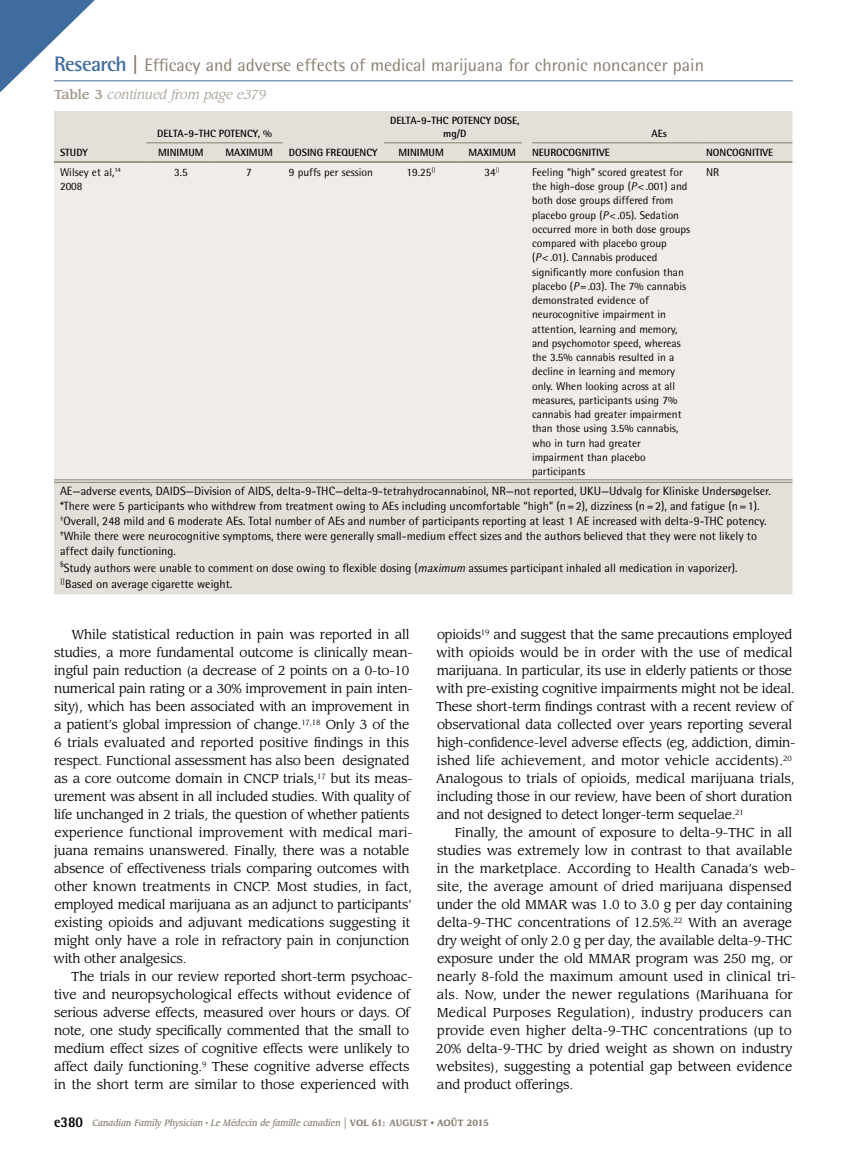
<style>
.page{position:relative;width:851px;height:1161px;background:#fff}
.page>*{position:absolute;margin:0;border:0;box-sizing:border-box;transform-origin:0 0}
.t1{font:18px "Rotis Semi Sans Std";color:#887e6e}
.t2{font:12.75px/18px "Leawood Std";letter-spacing:-.01em;color:#000}
.t3{font:italic 12.75px "Leawood Std";color:#a2988a}
.t4{font:12px/15px "Rotis Semi Sans Std";color:#000}
.t5{font:11.25px/14.2px "Rotis Semi Sans Std";color:#000}
.t6{font:700 10.5px/12.6px "Rotis Semi Sans Std";color:#000;text-align:center}
.t7{font:italic 500 9px "Leawood Std";color:#887e6e;scale:.9 1}
.s1{font-weight:700;font-size:21px;color:#3f6c9f}
.s2{font-weight:700;font-size:21px}
.s3{font-weight:500;font-style:normal}
.s4{font-style:italic}
.s5{font-family:"Rotis Semi Sans Std";font-weight:800;font-style:normal;font-size:15px;color:#000}
.s6{font-weight:400;font-style:normal;font-size:15px}
.s7{font-weight:700;font-style:normal}
.s8{font-weight:400;font-style:normal}
</style>
<div class="page">
<hr style="left:54px;top:80px;width:738px;height:1px;background:#3f6c9f">
<svg style="left:0;top:0;width:122px;height:93px"></svg>
<div style="left:54px;top:111px;width:738px;height:483px;background:#e4dfd9"></div>
<div style="left:54px;top:163px;width:738px;height:317px;background:#f0ede9"></div>
<hr style="left:54px;top:161px;width:92px;height:2px;background:#887e6e">
<hr style="left:146px;top:143px;width:69px;height:1px;background:#887e6e">
<hr style="left:215px;top:143px;width:68px;height:1px;background:#887e6e">
<hr style="left:146px;top:161px;width:69px;height:2px;background:#887e6e">
<hr style="left:215px;top:161px;width:68px;height:2px;background:#887e6e">
<hr style="left:283px;top:161px;width:101px;height:2px;background:#887e6e">
<hr style="left:384px;top:143px;width:74px;height:1px;background:#887e6e">
<hr style="left:458px;top:143px;width:68px;height:1px;background:#887e6e">
<hr style="left:384px;top:161px;width:74px;height:2px;background:#887e6e">
<hr style="left:458px;top:161px;width:68px;height:2px;background:#887e6e">
<hr style="left:526px;top:161px;width:174px;height:2px;background:#887e6e">
<hr style="left:700px;top:161px;width:92px;height:2px;background:#887e6e">
<hr style="left:526px;top:143px;width:174px;height:1px;background:#887e6e">
<hr style="left:700px;top:143px;width:92px;height:1px;background:#887e6e">
<hr style="left:54px;top:480px;width:92px;height:1px;background:#887e6e">
<hr style="left:54px;top:482px;width:92px;height:1px;background:#887e6e">
<hr style="left:146px;top:480px;width:69px;height:1px;background:#887e6e">
<hr style="left:146px;top:482px;width:69px;height:1px;background:#887e6e">
<hr style="left:215px;top:480px;width:68px;height:1px;background:#887e6e">
<hr style="left:215px;top:482px;width:68px;height:1px;background:#887e6e">
<hr style="left:283px;top:480px;width:101px;height:1px;background:#887e6e">
<hr style="left:283px;top:482px;width:101px;height:1px;background:#887e6e">
<hr style="left:384px;top:480px;width:74px;height:1px;background:#887e6e">
<hr style="left:384px;top:482px;width:74px;height:1px;background:#887e6e">
<hr style="left:458px;top:480px;width:68px;height:1px;background:#887e6e">
<hr style="left:458px;top:482px;width:68px;height:1px;background:#887e6e">
<hr style="left:526px;top:480px;width:174px;height:1px;background:#887e6e">
<hr style="left:526px;top:482px;width:174px;height:1px;background:#887e6e">
<hr style="left:700px;top:480px;width:92px;height:1px;background:#887e6e">
<hr style="left:700px;top:482px;width:92px;height:1px;background:#887e6e">
<div style="left:522px;top:130px;width:9px;height:21px;background:#e4dfd9"></div>
<h1 class="t1" style="left:54px;top:55px;width:651px"><span class="s1">Research</span> <span class="s2">|</span> Efficacy and adverse effects of medical marijuana for chronic noncancer pain</h1>
<p class="t3" style="left:54px;top:87px;width:214px"><span class="s3">Table 3</span> continued from page e379</p>
<p class="t6" style="left:157px;top:127px;width:116px">DELTA-9-THC POTENCY, %</p>
<p class="t6" style="left:390px;top:114px;width:131px">DELTA-9-THC POTENCY DOSE, mg/d</p>
<p class="t6" style="left:651px;top:127px;width:17px">AEs</p>
<p class="t6" style="left:60px;top:146px;width:29px">STUDY</p>
<p class="t6" style="left:158px;top:146px;width:47px">MINIMUM</p>
<p class="t6" style="left:225px;top:146px;width:49px">MAXIMUM</p>
<p class="t6" style="left:398px;top:146px;width:47px">MINIMUM</p>
<p class="t6" style="left:468px;top:146px;width:49px">MAXIMUM</p>
<p class="t6" style="left:532px;top:146px;width:79px">NEUROCOGNITIVE</p>
<p class="t6" style="left:706px;top:146px;width:69px">NONCOGNITIVE</p>
<p class="t6" style="left:289px;top:146px;width:90px">DOSING FREQUENCY</p>
<p class="t5" style="left:60px;top:165px;width:62px">Wilsey et al,<sup>14<br></sup>2008</p>
<p class="t5" style="left:174px;top:165px;width:15px">3.5</p>
<p class="t5" style="left:246px;top:165px;width:7px">7</p>
<p class="t5" style="left:289px;top:165px;width:86px">9 puffs per session</p>
<p class="t5" style="left:406px;top:165px;width:31px">19.25<sup>||</sup></p>
<p class="t5" style="left:484px;top:165px;width:17px">34<sup>||</sup></p>
<p class="t5" style="left:532px;top:165px;width:159px">Feeling “high” scored greatest for the high-dose group (<span class="s4">P</span>&lt;.001) and both dose groups differed from placebo group (<span class="s4">P</span>&lt;.05). Sedation occurred more in both dose groups compared with placebo group (<span class="s4">P</span>&lt;.01). Cannabis produced significantly more confusion than placebo (<span class="s4">P</span>=.03). The 7% cannabis demonstrated evidence of neurocognitive impairment in attention, learning and memory, and psychomotor speed, whereas the 3.5% cannabis resulted in a decline in learning and memory only. When looking across at all measures, participants using 7% cannabis had greater impairment than those using 3.5% cannabis, who in turn had greater impairment than placebo participants</p>
<p class="t5" style="left:706px;top:165px;width:15px">NR</p>
<p class="t4" style="left:60px;top:484px;width:712px">AE—adverse events, DAIDS—Division of AIDS, delta-9-THC—delta-9-tetrahydrocannabinol, NR—not reported, UKU—Udvalg for Kliniske Undersøgelser. *There were 5 participants who withdrew from treatment owing to AEs including uncomfortable “high” (n=2), dizziness (n=2), and fatigue (n=1). <sup>†</sup>Overall, 248 mild and 6 moderate AEs. Total number of AEs and number of participants reporting at least 1 AE increased with delta-9-THC potency. <sup>‡</sup>While there were neurocognitive symptoms, there were generally small-medium effect sizes and the authors believed that they were not likely to affect daily functioning.</p>
<p class="t4" style="left:60px;top:559px;width:679px;line-height:16.5px"><sup>§</sup>Study authors were unable to comment on dose owing to flexible dosing (<span class="s4">maximum</span> assumes participant inhaled all medication in vaporizer). <sup>||</sup>Based on average cigarette weight.</p>
<p class="t2" style="left:54px;top:626px;width:361px;text-indent:18px">While statistical reduction in pain was reported in all studies, a more fundamental outcome is clinically mean&shy;ingful pain reduction (a decrease of 2 points on a 0-to-10 numerical pain rating or a 30% improvement in pain inten&shy;sity), which has been associated with an improvement in a patient’s global impression of change.<sup>17,18</sup> Only 3 of the 6 trials evaluated and reported positive findings in this respect. Functional assessment has also been designated as a core outcome domain in CNCP trials,<sup>17</sup> but its meas&shy;urement was absent in all included studies. With quality of life unchanged in 2 trials, the question of whether patients experience functional improvement with medical mari&shy;juana remains unanswered. Finally, there was a notable absence of effectiveness trials comparing outcomes with other known treatments in CNCP. Most studies, in fact, employed medical marijuana as an adjunct to participants’ existing opioids and adjuvant medications suggesting it might only have a role in refractory pain in conjunction with other analgesics.</p>
<p class="t2" style="left:54px;top:968px;width:360px;text-indent:17px">The trials in our review reported short-term psychoac&shy;tive and neuropsychological effects without evidence of serious adverse effects, measured over hours or days. Of note, one study specifically commented that the small to medium effect sizes of cognitive effects were unlikely to affect daily functioning.<sup>9</sup> These cognitive adverse effects in the short term are similar to those experienced with</p>
<p class="t2" style="left:435px;top:626px;width:361px">opioids<sup>19</sup> and suggest that the same precautions employed with opioids would be in order with the use of medical marijuana. In particular, its use in elderly patients or those with pre-existing cognitive impairments might not be ideal.<br>These short-term findings contrast with a recent review of observational data collected over years reporting several high-confidence-level adverse effects (eg, addiction, dimin&shy;ished life achievement, and motor vehicle accidents).<sup>20<br></sup>Analogous to trials of opioids, medical marijuana trials, including those in our review, have been of short duration and not designed to detect longer-term sequelae.<sup>21</sup></p>
<p class="t2" style="left:436px;top:824px;width:361px;text-indent:19px">Finally, the amount of exposure to delta-9-THC in all studies was extremely low in contrast to that available in the marketplace. According to Health Canada’s web&shy;site, the average amount of dried marijuana dispensed under the old MMAR was 1.0 to 3.0 g per day containing delta-9-THC concentrations of 12.5%.<sup>22</sup> With an average dry weight of only 2.0 g per day, the available delta-9-THC exposure under the old MMAR program was 250 mg, or nearly 8-fold the maximum amount used in clinical tri&shy;als. Now, under the newer regulations (Marihuana for Medical Purposes Regulation), industry producers can provide even higher delta-9-THC concentrations (up to 20% delta-9-THC by dried weight as shown on industry websites), suggesting a potential gap between evidence and product offerings.</p>
<p class="t7" style="left:54px;top:1118px;width:484px"><span class="s5">e380</span> Canadian Family Physician <sup>•</sup> Le Médecin de famille canadien <span class="s6">|</span> <span class="s7">VOL 61: AUGUST</span> <span class="s8">•</span> <span class="s7">AOÛT 2015</span></p>
</div>
